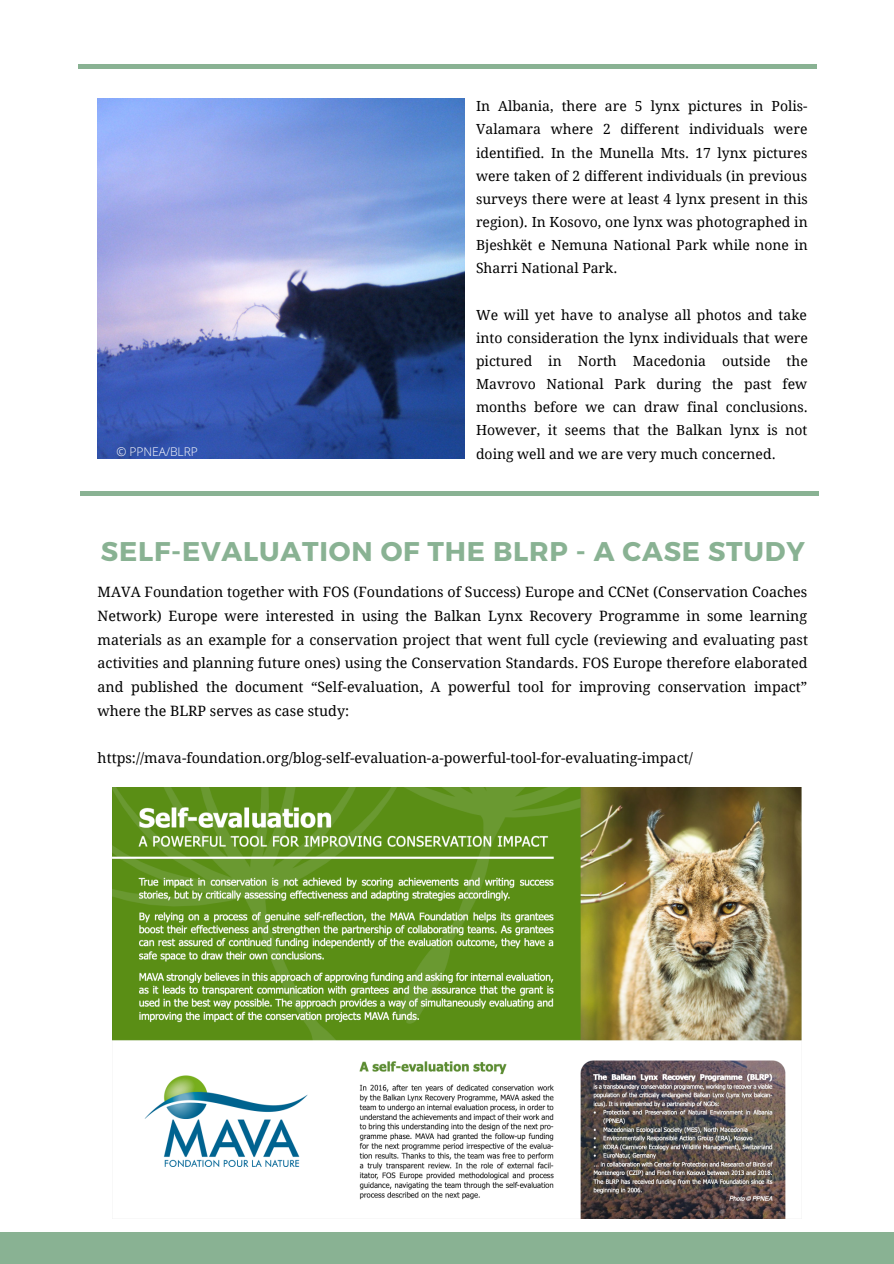
<style>
.page{position:relative;width:894px;height:1264px;background:#fff}
.page>*{position:absolute;margin:0;border:0;box-sizing:border-box;transform-origin:0 0}
.t1{font:700 27px "Montserrat";letter-spacing:.03em;color:#89b293}
.t2{font:14.25px/23.7px "Droid Serif";color:#000;text-align:justify}
.t3{font:13.95px/23.1px "Droid Serif";color:#000;text-align:justify}
.t4{font:300 12px "Open Sans";color:#fff}
</style>
<div class="page">
<hr style="left:78px;top:65px;width:738px;height:4px;background:#89b293">
<div style="left:0;top:1232px;width:893px;height:31px;background:#89b293"></div>
<img style="left:112px;top:787px;width:689px;height:431px">
<img style="left:97px;top:98px;width:367px;height:361px">
<hr style="left:80px;top:491px;width:737px;height:4px;background:#89b293">
<p class="t4" style="left:116px;top:443px;width:83px">© PPNEA/BLRP</p>
<p class="t3" style="left:476px;top:95px;width:333px">In Albania, there are 5 lynx pictures in Polis-Valamara where 2 different individuals were identified. In the Munella Mts. 17 lynx pictures were taken of 2 different individuals (in previous surveys there were at least 4 lynx present in this region). In Kosovo, one lynx was photographed in Bjeshkët e Nemuna National Park while none in Sharri National Park.</p>
<p class="t3" style="left:476px;top:303px;width:333px">We will yet have to analyse all photos and take into consideration the lynx individuals that were pictured in North Macedonia outside the Mavrovo National Park during the past few months before we can draw final conclusions.<br>However, it seems that the Balkan lynx is not doing well and we are very much concerned.</p>
<p class="t1" style="left:101px;top:533px;width:705px">SELF-EVALUATION OF THE BLRP - A CASE STUDY</p>
<p class="t2" style="left:98px;top:580px;width:711px">MAVA Foundation together with FOS (Foundations of Success) Europe and CCNet (Conservation Coaches Network) Europe were interested in using the Balkan Lynx Recovery Programme in some learning materials as an example for a conservation project that went full cycle (reviewing and evaluating past activities and planning future ones) using the Conservation Standards. FOS Europe therefore elaborated and published the document “Self-evaluation, A powerful tool for improving conservation impact” where the BLRP serves as case study:</p>
<p class="t2" style="left:98px;top:746px;width:596px">https://mava-foundation.org/blog-self-evaluation-a-powerful-tool-for-evaluating-impact/</p>
</div>
